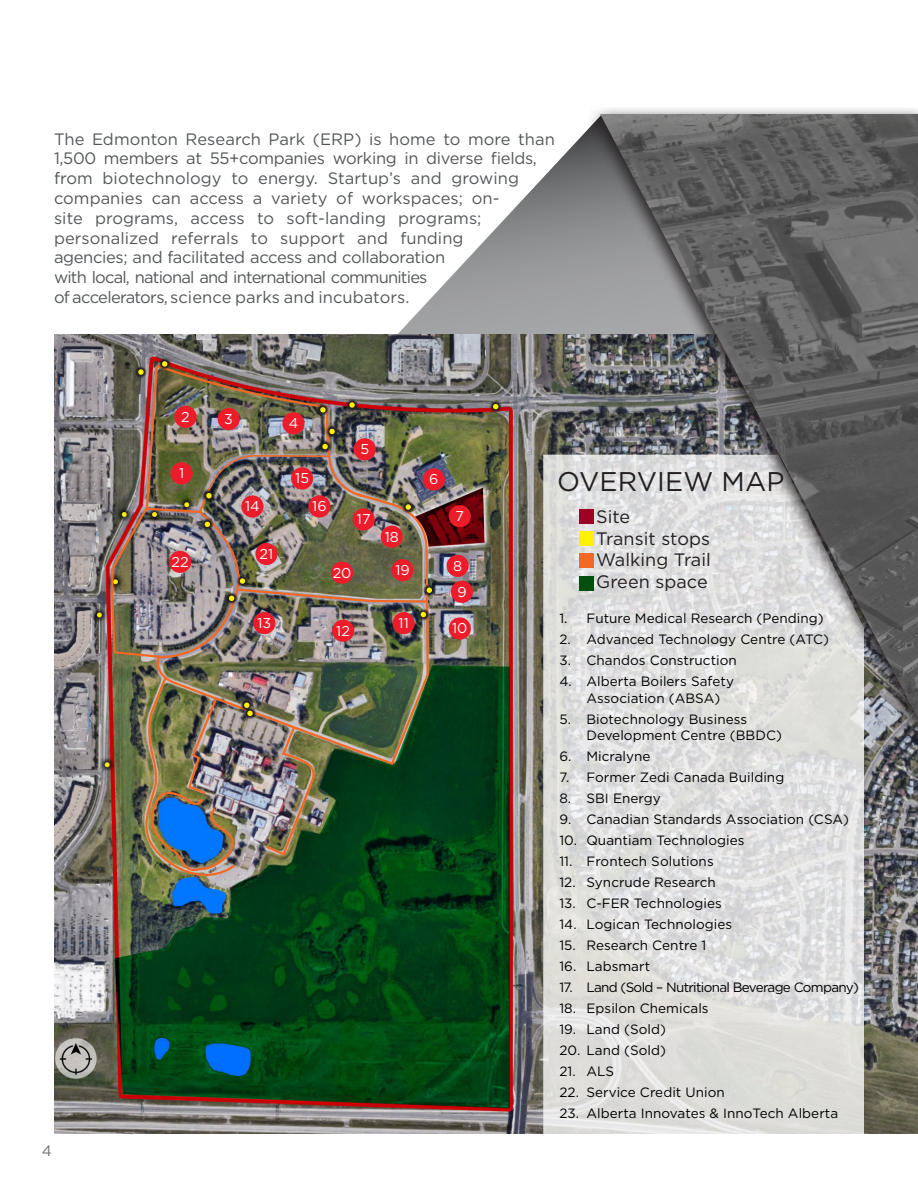
<style>
.page{position:relative;width:918px;height:1188px;background:#fff}
.page>*{position:absolute;margin:0;border:0;box-sizing:border-box;transform-origin:0 0}
.t1{font:27px "Gotham";letter-spacing:.005em;color:#231f20}
.t2{font:18px "Gotham";letter-spacing:.005em;color:#231f20}
.t3{font:16.5px/19.8px "Gotham";letter-spacing:-.005em;color:#54575a}
.t4{font:15px "Gotham";color:#717271}
.t5{font:14.25px "Gotham";letter-spacing:.005em;color:#fff}
.t6{font:13.5px/16.5px "Gotham";letter-spacing:.005em;color:#000}
.t7{font:13.5px "Gotham";letter-spacing:-.05em;color:#000}
</style>
<div class="page">
<svg style="left:430px;top:130px;width:157px;height:205px"></svg>
<img style="left:54px;top:335px;width:533px;height:799px">
<svg style="left:543px;top:455px;width:44px;height:679px;background:#ddddda"></svg>
<div style="left:580px;top:509px;width:14px;height:14px;background:#9e0126"></div>
<div style="left:580px;top:532px;width:14px;height:14px;background:#fff200"></div>
<div style="left:580px;top:554px;width:14px;height:14px;background:#f26825"></div>
<div style="left:580px;top:576px;width:14px;height:14px;background:#034f0f"></div>
<svg style="left:588px;top:108px;width:330px;height:1026px;background:#cbcac9"></svg>
<img style="left:600px;top:114px;width:318px;height:604px">
<img style="left:110px;top:299px;width:320px;height:467px">
<svg style="left:489px;top:400px;width:14px;height:13px"></svg>
<svg style="left:493px;top:404px;width:5px;height:5px"></svg>
<svg style="left:345px;top:398px;width:14px;height:14px"></svg>
<svg style="left:349px;top:402px;width:6px;height:6px"></svg>
<svg style="left:316px;top:403px;width:14px;height:14px"></svg>
<svg style="left:320px;top:407px;width:6px;height:6px"></svg>
<svg style="left:325px;top:425px;width:14px;height:13px"></svg>
<svg style="left:329px;top:429px;width:6px;height:5px"></svg>
<svg style="left:318px;top:440px;width:14px;height:4px"></svg>
<svg style="left:432px;top:584px;width:4px;height:13px"></svg>
<svg style="left:243px;top:707px;width:14px;height:13px"></svg>
<svg style="left:240px;top:699px;width:14px;height:13px"></svg>
<svg style="left:244px;top:703px;width:9px;height:13px"></svg>
<img style="left:144px;top:444px;width:288px;height:217px">
<svg style="left:134px;top:365px;width:14px;height:14px"></svg>
<svg style="left:138px;top:369px;width:6px;height:6px"></svg>
<svg style="left:158px;top:357px;width:14px;height:14px"></svg>
<svg style="left:162px;top:361px;width:5px;height:6px"></svg>
<img style="left:140px;top:675px;width:98px;height:215px">
<img style="left:264px;top:725px;width:54px;height:132px">
<div style="left:218px;top:408px;width:22px;height:22px;background:#ed1c2b;border-radius:50%"></div>
<div style="left:174px;top:406px;width:23px;height:22px;background:#ed1c2b;border-radius:50%"></div>
<div style="left:171px;top:462px;width:22px;height:22px;background:#ed1c2b;border-radius:50%"></div>
<div style="left:282px;top:412px;width:23px;height:22px;background:#ed1c2b;border-radius:50%"></div>
<div style="left:354px;top:438px;width:22px;height:22px;background:#ed1c2b;border-radius:50%"></div>
<div style="left:423px;top:468px;width:22px;height:23px;background:#ed1c2b;border-radius:50%"></div>
<div style="left:449px;top:505px;width:22px;height:22px;background:#ed1c2b;border-radius:50%"></div>
<div style="left:447px;top:555px;width:22px;height:22px;background:#ed1c2b;border-radius:50%"></div>
<div style="left:451px;top:581px;width:22px;height:22px;background:#ed1c2b;border-radius:50%"></div>
<div style="left:449px;top:617px;width:22px;height:23px;background:#ed1c2b;border-radius:50%"></div>
<div style="left:332px;top:620px;width:22px;height:22px;background:#ed1c2b;border-radius:50%"></div>
<div style="left:393px;top:612px;width:22px;height:22px;background:#ed1c2b;border-radius:50%"></div>
<div style="left:253px;top:612px;width:22px;height:22px;background:#ed1c2b;border-radius:50%"></div>
<div style="left:169px;top:551px;width:22px;height:22px;background:#ed1c2b;border-radius:50%"></div>
<div style="left:255px;top:543px;width:23px;height:22px;background:#ed1c2b;border-radius:50%"></div>
<div style="left:241px;top:495px;width:23px;height:23px;background:#ed1c2b;border-radius:50%"></div>
<div style="left:291px;top:467px;width:22px;height:22px;background:#ed1c2b;border-radius:50%"></div>
<div style="left:308px;top:495px;width:22px;height:23px;background:#ed1c2b;border-radius:50%"></div>
<div style="left:353px;top:508px;width:22px;height:23px;background:#ed1c2b;border-radius:50%"></div>
<div style="left:331px;top:562px;width:22px;height:22px;background:#ed1c2b;border-radius:50%"></div>
<div style="left:392px;top:559px;width:22px;height:22px;background:#ed1c2b;border-radius:50%"></div>
<div style="left:381px;top:526px;width:22px;height:22px;background:#ed1c2b;border-radius:50%"></div>
<p class="t3" style="left:54px;top:129px;width:503px">The Edmonton Research Park (ERP) is home to more than 1,500 members at 55+companies working in diverse fields, from biotechnology to energy. Startup’s and growing companies can access a variety of workspaces; on-<br>site programs, access to soft-landing programs; personalized referrals to support and funding<br>agencies; and facilitated access and collaboration<br>with local, national and international communities<br>of accelerators, science parks and incubators.</p>
<p class="t4" style="left:42px;top:1141px;width:12px">4</p>
<p class="t5" style="left:181px;top:408px;width:10px">2</p>
<p class="t5" style="left:224px;top:410px;width:10px">3</p>
<p class="t5" style="left:179px;top:464px;width:7px">1</p>
<p class="t5" style="left:172px;top:553px;width:19px">22</p>
<p class="t5" style="left:245px;top:497px;width:16px">14</p>
<p class="t5" style="left:260px;top:545px;width:15px">21</p>
<p class="t5" style="left:289px;top:414px;width:11px">4</p>
<p class="t5" style="left:295px;top:469px;width:15px">15</p>
<p class="t5" style="left:312px;top:497px;width:16px">16</p>
<p class="t5" style="left:360px;top:440px;width:10px">5</p>
<p class="t5" style="left:357px;top:510px;width:15px">17</p>
<p class="t5" style="left:385px;top:528px;width:16px">18</p>
<p class="t5" style="left:333px;top:563px;width:20px">20</p>
<p class="t5" style="left:395px;top:561px;width:16px">19</p>
<p class="t5" style="left:429px;top:470px;width:11px">6</p>
<p class="t5" style="left:456px;top:507px;width:10px">7</p>
<p class="t5" style="left:453px;top:557px;width:10px">8</p>
<p class="t5" style="left:457px;top:583px;width:11px">9</p>
<p class="t5" style="left:257px;top:614px;width:15px">13</p>
<p class="t5" style="left:399px;top:614px;width:12px">11</p>
<p class="t5" style="left:336px;top:621px;width:15px">12</p>
<p class="t5" style="left:452px;top:619px;width:17px">10</p>
<p class="t1" style="left:557px;top:465px;width:229px">OVERVIEW MAP</p>
<p class="t2" style="left:596px;top:505px;width:36px">Site</p>
<p class="t2" style="left:596px;top:527px;width:115px">Transit stops</p>
<p class="t2" style="left:596px;top:548px;width:116px">Walking Trail</p>
<p class="t2" style="left:596px;top:570px;width:113px">Green space</p>
<p class="t6" style="left:559px;top:610px;width:266px">1. Future Medical Research (Pending)</p>
<p class="t6" style="left:559px;top:631px;width:271px">2. Advanced Technology Centre (ATC)</p>
<p class="t6" style="left:559px;top:652px;width:179px">3. Chandos Construction</p>
<p class="t6" style="left:586px;top:673px;width:149px;text-indent:-27px">4. Alberta Boilers Safety<br>Association (ABSA)</p>
<p class="t6" style="left:586px;top:710px;width:197px;text-indent:-27px">5. Biotechnology Business<br>Development Centre (BBDC)</p>
<p class="t6" style="left:559px;top:748px;width:93px">6. Micralyne</p>
<p class="t6" style="left:559px;top:769px;width:226px">7. Former Zedi Canada Building</p>
<p class="t6" style="left:559px;top:790px;width:103px">8. SBI Energy</p>
<p class="t6" style="left:559px;top:811px;width:291px">9. Canadian Standards Association (CSA)</p>
<p class="t6" style="left:559px;top:832px;width:187px">10. Quantiam Technologies</p>
<p class="t6" style="left:559px;top:853px;width:156px">11. Frontech Solutions</p>
<p class="t6" style="left:559px;top:874px;width:158px">12. Syncrude Research</p>
<p class="t6" style="left:559px;top:895px;width:164px">13. C-FER Technologies</p>
<p class="t6" style="left:559px;top:916px;width:174px">14. Logican Technologies</p>
<p class="t6" style="left:559px;top:937px;width:148px">15. Research Centre 1</p>
<p class="t6" style="left:559px;top:958px;width:92px">16. Labsmart</p>
<p class="t7" style="left:559px;top:979px;width:301px">17. Land (Sold – Nutritional Beverage Company)</p>
<p class="t6" style="left:559px;top:1000px;width:151px">18. Epsilon Chemicals</p>
<p class="t6" style="left:559px;top:1021px;width:108px">19. Land (Sold)</p>
<p class="t6" style="left:559px;top:1042px;width:108px">20. Land (Sold)</p>
<p class="t6" style="left:559px;top:1063px;width:56px">21. ALS</p>
<p class="t6" style="left:559px;top:1084px;width:167px">22. Service Credit Union</p>
<p class="t6" style="left:559px;top:1105px;width:280px">23. Alberta Innovates &amp; InnoTech Alberta</p>
</div>
